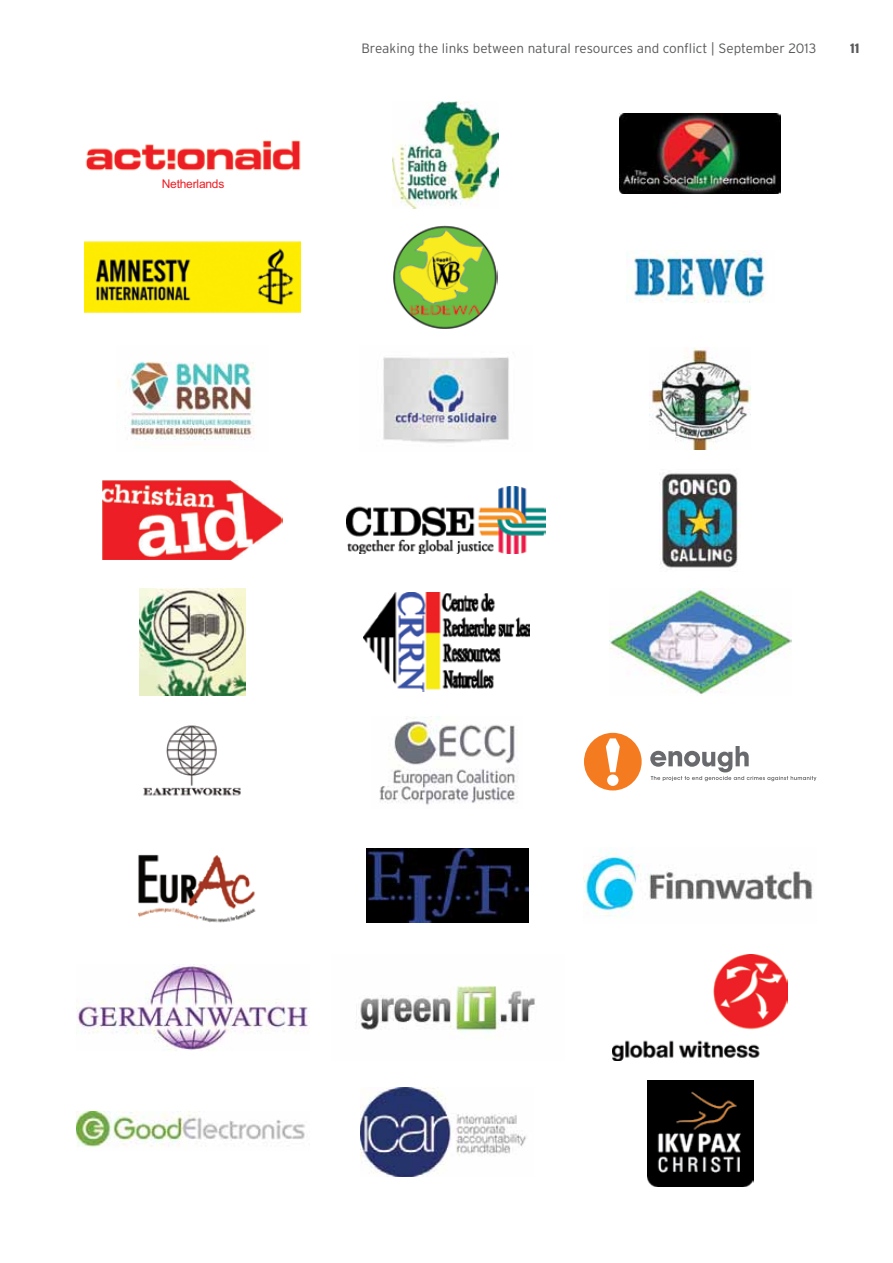
<style>
.page{position:relative;width:893px;height:1263px;background:#fff}
.page>*{position:absolute;margin:0;border:0;box-sizing:border-box;transform-origin:0 0}
.t1{font:300 13.5px "Interstate";color:#58595b}
.t2{font:900 condensed 13.5px "Interstate";color:#58595b}
.t3{font:12px "Arial";letter-spacing:-.02em;color:#ec1d24}
</style>
<div class="page">
<img style="left:85px;top:140px;width:216px;height:31px">
<img style="left:393px;top:102px;width:106px;height:106px">
<img style="left:619px;top:113px;width:162px;height:81px">
<img style="left:85px;top:241px;width:216px;height:71px">
<img style="left:394px;top:225px;width:104px;height:104px">
<img style="left:117px;top:361px;width:138px;height:79px">
<img style="left:383px;top:357px;width:126px;height:86px">
<img style="left:103px;top:480px;width:180px;height:80px">
<img style="left:347px;top:486px;width:198px;height:68px">
<img style="left:660px;top:473px;width:81px;height:98px">
<img style="left:140px;top:589px;width:106px;height:106px">
<img style="left:363px;top:593px;width:167px;height:98px">
<img style="left:609px;top:589px;width:182px;height:105px">
<img style="left:379px;top:716px;width:139px;height:89px">
<img style="left:143px;top:725px;width:98px;height:71px">
<svg style="left:584px;top:733px;width:58px;height:57px"></svg>
<svg style="left:650px;top:746px;width:166px;height:35px"></svg>
<img style="left:138px;top:854px;width:118px;height:69px">
<img style="left:613px;top:954px;width:175px;height:106px">
<img style="left:650px;top:348px;width:101px;height:101px">
<img style="left:77px;top:1111px;width:228px;height:36px">
<img style="left:356px;top:985px;width:179px;height:53px">
<img style="left:361px;top:1087px;width:165px;height:89px">
<img style="left:77px;top:964px;width:232px;height:86px">
<img style="left:366px;top:849px;width:162px;height:73px">
<img style="left:584px;top:850px;width:229px;height:67px">
<img style="left:626px;top:251px;width:139px;height:52px">
<img style="left:647px;top:1080px;width:106px;height:106px">
<p class="t3" style="left:162px;top:177px;width:64px">Netherlands</p>
<p class="t1" style="left:361px;top:41px;width:456px">Breaking the links between natural resources and conflict | September 2013</p>
<p class="t2" style="left:850px;top:41px;width:10px">11</p>
</div>
